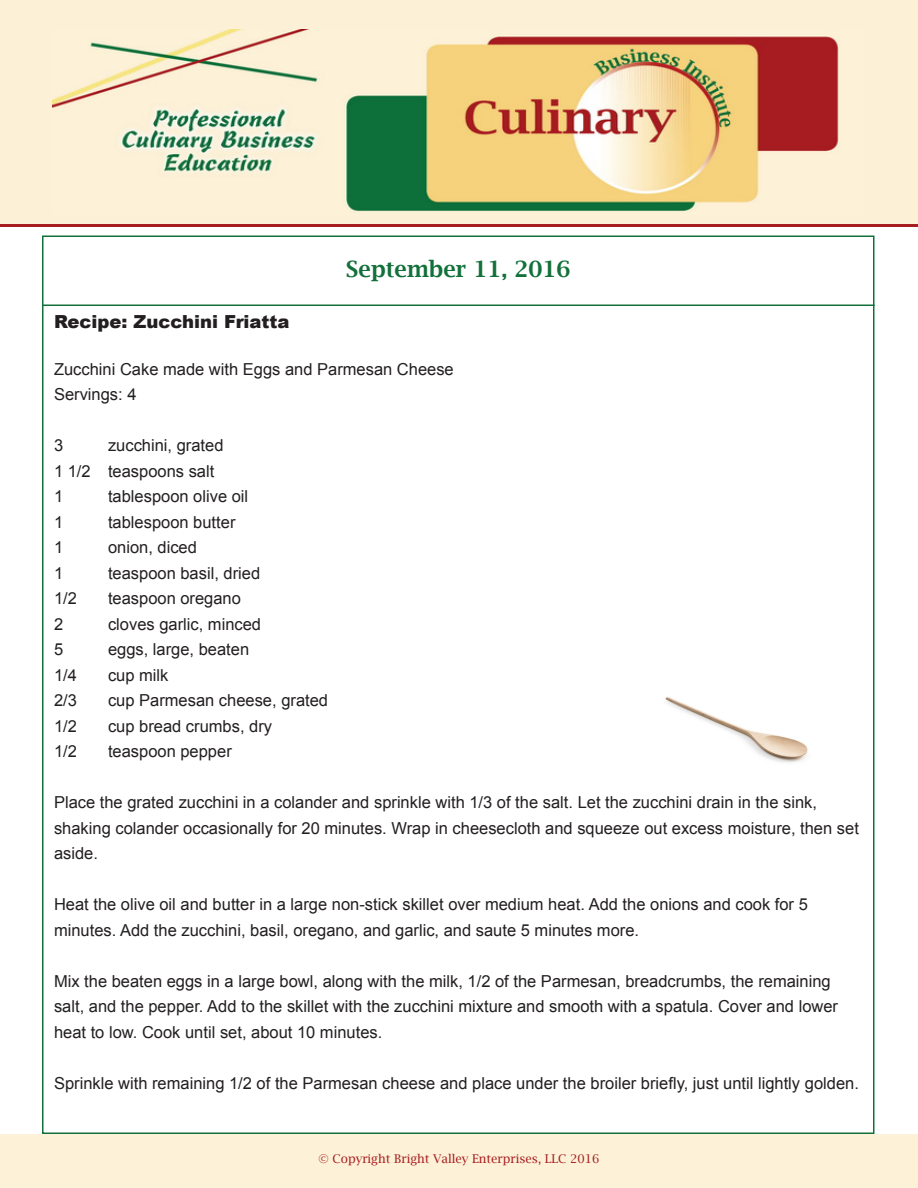
<style>
.page{position:relative;width:918px;height:1188px;background:#fff}
.page>*{position:absolute;margin:0;border:0;box-sizing:border-box;transform-origin:0 0}
.t1{font:600 22.5px "Lucida Bright";color:#12703a}
.t2{font:900 18px "Arial";color:#231f20}
.t3{font:16.5px/25.5px "Arial";color:#231f20}
.t4{font:12px "Lucida Bright";color:#a61c1f}
</style>
<div class="page">
<div style="left:0;top:0;width:918px;height:224px;background:#fcf1d7"></div>
<hr style="left:0;top:224px;width:918px;height:3px;background:#a61c1f">
<img style="left:52px;top:30px;width:787px;height:181px">
<hr style="left:42px;top:304px;width:833px;height:2px;background:#12703a">
<img style="left:665px;top:697px;width:143px;height:66px">
<p class="t1" style="left:346px;top:256px;width:226px">September 11, 2016</p>
<p class="t2" style="left:54px;top:308px;width:237px">Recipe: Zucchini Friatta</p>
<p class="t3" style="left:54px;top:357px;width:401px">Zucchini Cake made with Eggs and Parmesan Cheese</p>
<p class="t3" style="left:54px;top:382px;width:84px">Servings: 4</p>
<p class="t3" style="left:54px;top:433px;width:11px">3</p>
<p class="t3" style="left:108px;top:433px;width:117px">zucchini, grated</p>
<p class="t3" style="left:54px;top:459px;width:162px">1 1/2 teaspoons salt</p>
<p class="t3" style="left:54px;top:484px;width:11px">1</p>
<p class="t3" style="left:108px;top:484px;width:142px">tablespoon olive oil</p>
<p class="t3" style="left:54px;top:510px;width:11px">1</p>
<p class="t3" style="left:108px;top:510px;width:129px">tablespoon butter</p>
<p class="t3" style="left:54px;top:535px;width:11px">1</p>
<p class="t3" style="left:108px;top:535px;width:90px">onion, diced</p>
<p class="t3" style="left:54px;top:561px;width:11px">1</p>
<p class="t3" style="left:108px;top:561px;width:154px">teaspoon basil, dried</p>
<p class="t3" style="left:54px;top:586px;width:24px">1/2</p>
<p class="t3" style="left:108px;top:586px;width:135px">teaspoon oregano</p>
<p class="t3" style="left:54px;top:612px;width:11px">2</p>
<p class="t3" style="left:108px;top:612px;width:155px">cloves garlic, minced</p>
<p class="t3" style="left:54px;top:637px;width:11px">5</p>
<p class="t3" style="left:108px;top:637px;width:143px">eggs, large, beaten</p>
<p class="t3" style="left:54px;top:663px;width:24px">1/4</p>
<p class="t3" style="left:108px;top:663px;width:62px">cup milk</p>
<p class="t3" style="left:54px;top:688px;width:24px">2/3</p>
<p class="t3" style="left:108px;top:688px;width:222px">cup Parmesan cheese, grated</p>
<p class="t3" style="left:54px;top:714px;width:24px">1/2</p>
<p class="t3" style="left:108px;top:714px;width:166px">cup bread crumbs, dry</p>
<p class="t3" style="left:54px;top:739px;width:24px">1/2</p>
<p class="t3" style="left:108px;top:739px;width:125px">teaspoon pepper</p>
<p class="t3" style="left:54px;top:790px;width:806px">Place the grated zucchini in a colander and sprinkle with 1/3 of the salt. Let the zucchini drain in the sink, shaking colander occasionally for 20 minutes. Wrap in cheesecloth and squeeze out excess moisture, then set aside.</p>
<p class="t3" style="left:54px;top:892px;width:755px">Heat the olive oil and butter in a large non-stick skillet over medium heat. Add the onions and cook for 5</p>
<p class="t3" style="left:54px;top:918px;width:587px">minutes. Add the zucchini, basil, oregano, and garlic, and saute 5 minutes more.</p>
<p class="t3" style="left:54px;top:969px;width:786px">Mix the beaten eggs in a large bowl, along with the milk, 1/2 of the Parmesan, breadcrumbs, the remaining salt, and the pepper. Add to the skillet with the zucchini mixture and smooth with a spatula. Cover and lower heat to low. Cook until set, about 10 minutes.</p>
<p class="t3" style="left:54px;top:1071px;width:806px">Sprinkle with remaining 1/2 of the Parmesan cheese and place under the broiler briefly, just until lightly golden.</p>
<p class="t4" style="left:319px;top:1152px;width:282px">© Copyright Bright Valley Enterprises, LLC 2016</p>
</div>
